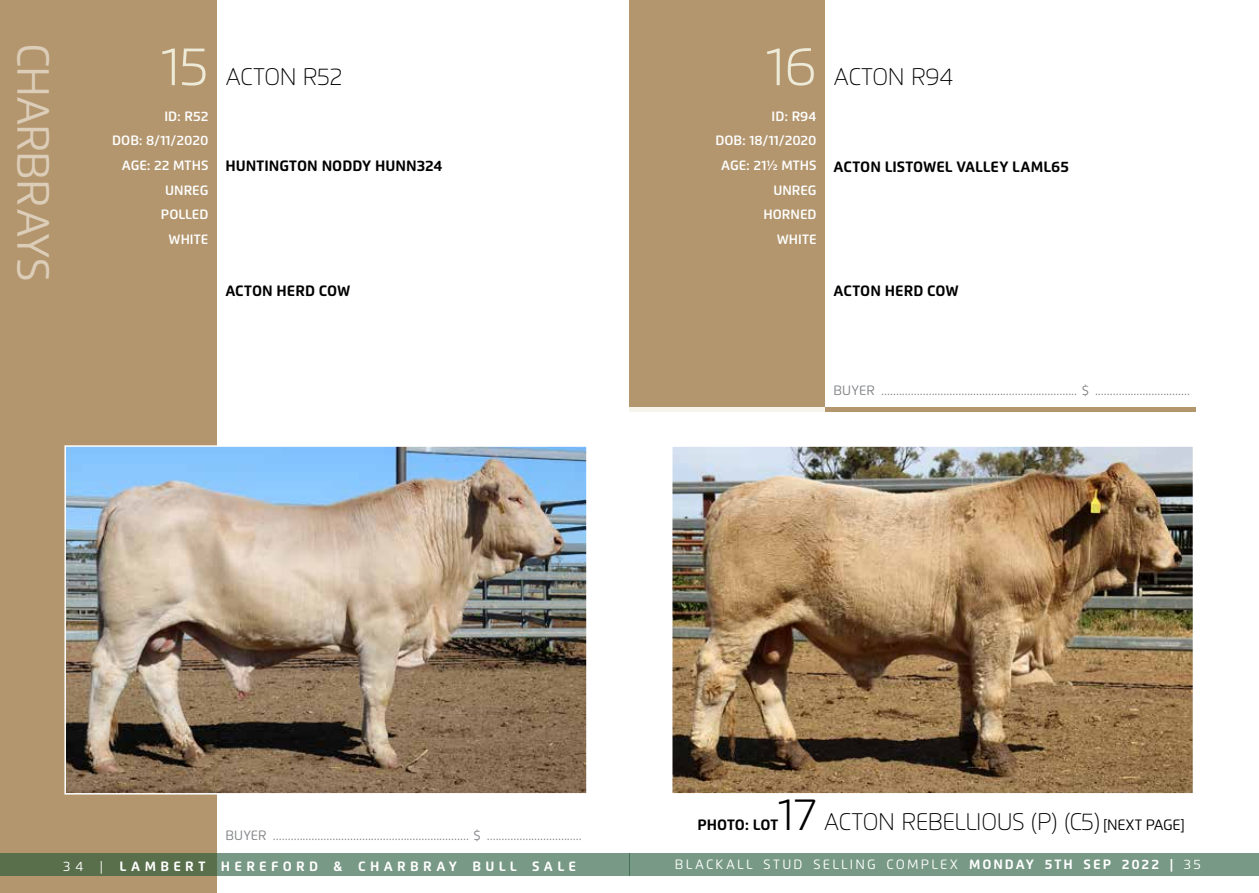
<style>
.page{position:relative;width:1259px;height:893px;background:#fff}
.page>*{position:absolute;margin:0;border:0;box-sizing:border-box;transform-origin:0 0}
.t1{font:300 54px "Flexo";color:#edead8}
.t2{font:45px "Flexo";letter-spacing:-.025em;color:#dccdb9}
.t3{font:100 24px "Flexo";letter-spacing:-.025em;color:#000}
.t4{font:700 15px "Flexo";color:#000}
.t5{font:13.5px "Flexo";color:#808285}
.t6{font:600 13.5px/24.8px "Flexo";color:#fff;text-align:right}
.t7{font:13.5px "Flexo";letter-spacing:.165em;color:#fff}
.t8{font:700 13.5px "Flexo";letter-spacing:.32em;color:#fff}
.s1{font-weight:300;font-size:45px}
.s2{font-weight:400;font-size:15px}
.s3{font-weight:400}
.s4{font-weight:700}
</style>
<div class="page">
<div style="left:0;top:0;width:216px;height:893px;background:#b3966e"></div>
<div style="left:629px;top:0;width:196px;height:409px;background:#b3966e"></div>
<img style="left:67px;top:448px;width:518px;height:343px">
<div style="left:64px;top:445px;width:524px;height:349px;border:2px solid #fff"></div>
<div style="left:825px;top:407px;width:370px;height:5px;background:#b3966e"></div>
<div style="left:629px;top:407px;width:196px;height:5px;background:#f6f5eb"></div>
<img style="left:674px;top:448px;width:517px;height:343px">
<div style="left:671px;top:445px;width:523px;height:349px;border:2px solid #fff"></div>
<svg style="left:0;top:853px;width:629px;height:23px;background:#6c8a70"></svg>
<div style="left:629px;top:853px;width:630px;height:23px;background:#779985"></div>
<h2 class="t2" style="left:60px;top:43px;width:240px;rotate:90deg">CHARBRAYS</h2>
<h1 class="t1" style="left:161px;top:34px;width:49px">15</h1>
<p class="t6" style="left:112px;top:103px;width:98px">ID: R52<br>DOB: 8/11/2020<br>AGE: 22 MTHS<br>UNREG<br>POLLED<br>WHITE</p>
<h3 class="t3" style="left:225px;top:62px;width:118px">ACTON R52</h3>
<p class="t4" style="left:225px;top:157px;width:218px">HUNTINGTON NODDY HUNN324</p>
<p class="t4" style="left:225px;top:281px;width:127px">ACTON HERD COW</p>
<h1 class="t1" style="left:766px;top:34px;width:52px">16</h1>
<p class="t6" style="left:715px;top:103px;width:103px">ID: R94<br>DOB: 18/11/2020<br>AGE: 21½ MTHS<br>UNREG<br>HORNED<br>WHITE</p>
<h3 class="t3" style="left:833px;top:62px;width:122px">ACTON R94</h3>
<p class="t4" style="left:833px;top:157px;width:237px">ACTON LISTOWEL VALLEY LAML65</p>
<p class="t4" style="left:833px;top:282px;width:127px">ACTON HERD COW</p>
<p class="t5" style="left:833px;top:382px;width:358px">BUYER .................................................................. $ ................................</p>
<p class="t5" style="left:225px;top:827px;width:358px">BUYER .................................................................. $ ................................</p>
<h3 class="t3" style="left:778px;top:807px;width:408px"><span class="s1">17</span> ACTON REBELLIOUS (P) (C5) <span class="s2">[NEXT PAGE]</span></h3>
<p class="t4" style="left:697px;top:815px;width:82px">PHOTO: LOT</p>
<p class="t8" style="left:63px;top:858px;width:514px"><span class="s3">34 |</span> LAMBERT HEREFORD &amp; CHARBRAY BULL SALE</p>
<p class="t7" style="left:675px;top:856px;width:527px">BLACKALL STUD SELLING COMPLEX <span class="s4">MONDAY 5TH SEP 2022 |</span> 35</p>
</div>
